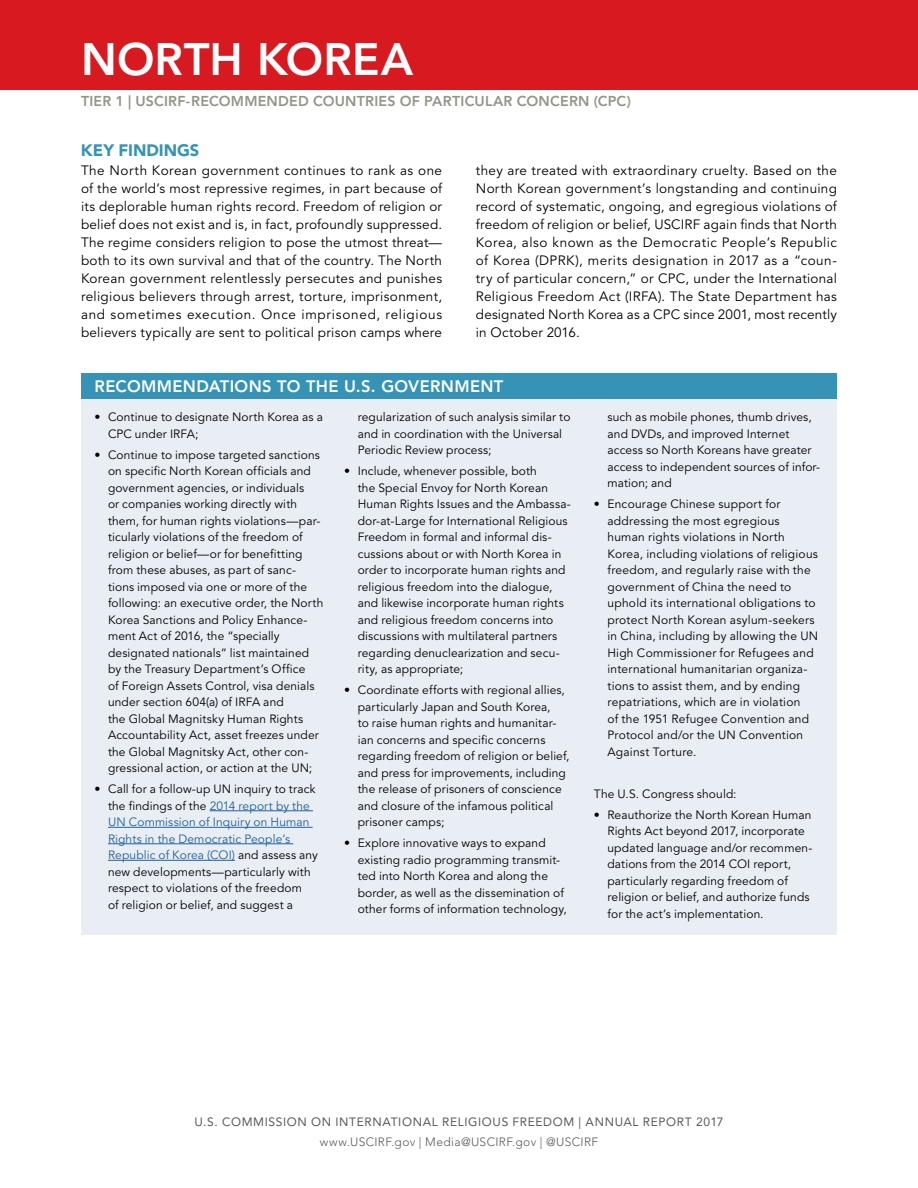
<style>
.page{position:relative;width:918px;height:1188px;background:#fff}
.page>*{position:absolute;margin:0;border:0;box-sizing:border-box;transform-origin:0 0}
.t1{font:800 45px "Avenir LT Std";letter-spacing:.005em;color:#fff}
.t2{font:800 16.5px "Avenir LT Std";letter-spacing:.02em;color:#fff}
.t3{font:900 16.5px "Avenir LT Std";letter-spacing:-.005em;color:#3593b5}
.t4{font:800 14.25px "Avenir LT Std";letter-spacing:.015em;color:#94948b}
.t5{font:13.5px/18px "Avenir LT Std";letter-spacing:.015em;color:#000;text-align:justify}
.t6{font:12px/16.5px "Avenir LT Std";letter-spacing:.01em;color:#000}
.t7{font:12px "Avenir LT Std";letter-spacing:.055em;color:#58595b}
.t8{font:300 12px "Avenir LT Std";letter-spacing:.03em;color:#58595b}
.s1{color:#215e9e}
</style>
<div class="page">
<div style="left:0;top:0;width:918px;height:90px;background:#d71920"></div>
<div style="left:81px;top:399px;width:756px;height:536px;background:#e8eef3"></div>
<hr style="left:210px;top:810px;width:103px;height:1px;background:#215e9e">
<hr style="left:108px;top:827px;width:205px;height:1px;background:#215e9e">
<hr style="left:108px;top:843px;width:185px;height:1px;background:#215e9e">
<hr style="left:108px;top:860px;width:127px;height:1px;background:#215e9e">
<div style="left:81px;top:373px;width:756px;height:25px;background:#3593b5"></div>
<h1 class="t1" style="left:81px;top:33px;width:334px">NORTH KOREA</h1>
<p class="t4" style="left:81px;top:92px;width:551px">TIER 1 | USCIRF-RECOMMENDED COUNTRIES OF PARTICULAR CONCERN (CPC)</p>
<h2 class="t3" style="left:81px;top:140px;width:120px">KEY FINDINGS</h2>
<p class="t5" style="left:81px;top:162px;width:363px">The North Korean government continues to rank as one of the world’s most repressive regimes, in part because of its deplorable human rights record. Freedom of religion or belief does not exist and is, in fact, profoundly suppressed.<br>The regime considers religion to pose the utmost threat— both to its own survival and that of the country. The North Korean government relentlessly persecutes and punishes religious believers through arrest, torture, imprisonment, and sometimes execution. Once imprisoned, religious believers typically are sent to political prison camps where</p>
<p class="t5" style="left:476px;top:162px;width:363px">they are treated with extraordinary cruelty. Based on the North Korean government’s longstanding and continuing record of systematic, ongoing, and egregious violations of freedom of religion or belief, USCIRF again finds that North Korea, also known as the Democratic People’s Republic of Korea (DPRK), merits designation in 2017 as a “coun&shy;try of particular concern,” or CPC, under the International Religious Freedom Act (IRFA). The State Department has designated North Korea as a CPC since 2001, most recently in October 2016.</p>
<h2 class="t2" style="left:95px;top:376px;width:410px">RECOMMENDATIONS TO THE U.S. GOVERNMENT</h2>
<p class="t6" style="left:108px;top:409px;width:217px;text-indent:-14px">• Continue to designate North Korea as a<br>CPC under IRFA;</p>
<p class="t6" style="left:108px;top:447px;width:217px;text-indent:-14px">• Continue to impose targeted sanctions on specific North Korean officials and government agencies, or individuals<br>or companies working directly with them, for human rights violations—par&shy;ticularly violations of the freedom of religion or belief—or for benefitting from these abuses, as part of sanc&shy;tions imposed via one or more of the following: an executive order, the North Korea Sanctions and Policy Enhance&shy;ment Act of 2016, the “specially designated nationals” list maintained by the Treasury Department’s Office<br>of Foreign Assets Control, visa denials under section 604(a) of IRFA and<br>the Global Magnitsky Human Rights Accountability Act, asset freezes under the Global Magnitsky Act, other con&shy;gressional action, or action at the UN;</p>
<p class="t6" style="left:108px;top:781px;width:212px;text-indent:-14px">• Call for a follow-up UN inquiry to track the findings of the <span class="s1">2014 report by the UN Commission of Inquiry on Human Rights in the Democratic People’s Republic of Korea (COI)</span> and assess any new developments—particularly with respect to violations of the freedom<br>of religion or belief, and suggest a</p>
<p class="t6" style="left:358px;top:409px;width:214px">regularization of such analysis similar to and in coordination with the Universal<br>Periodic Review process;</p>
<p class="t6" style="left:358px;top:463px;width:215px;text-indent:-14px">• Include, whenever possible, both<br>the Special Envoy for North Korean Human Rights Issues and the Ambassa&shy;dor-at-Large for International Religious Freedom in formal and informal dis&shy;cussions about or with North Korea in order to incorporate human rights and religious freedom into the dialogue, and likewise incorporate human rights and religious freedom concerns into discussions with multilateral partners regarding denuclearization and secu&shy;rity, as appropriate;</p>
<p class="t6" style="left:358px;top:682px;width:213px;text-indent:-14px">• Coordinate efforts with regional allies, particularly Japan and South Korea,<br>to raise human rights and humanitar&shy;ian concerns and specific concerns regarding freedom of religion or belief, and press for improvements, including the release of prisoners of conscience and closure of the infamous political prisoner camps;</p>
<p class="t6" style="left:358px;top:835px;width:211px;text-indent:-13px">• Explore innovative ways to expand existing radio programming transmit&shy;ted into North Korea and along the border, as well as the dissemination of other forms of information technology,</p>
<p class="t6" style="left:607px;top:409px;width:214px">such as mobile phones, thumb drives, and DVDs, and improved Internet access so North Koreans have greater access to independent sources of infor&shy;mation; and</p>
<p class="t6" style="left:607px;top:496px;width:212px;text-indent:-14px">• Encourage Chinese support for addressing the most egregious human rights violations in North Korea, including violations of religious freedom, and regularly raise with the government of China the need to uphold its international obligations to protect North Korean asylum-seekers in China, including by allowing the UN High Commissioner for Refugees and international humanitarian organiza&shy;tions to assist them, and by ending repatriations, which are in violation<br>of the 1951 Refugee Convention and Protocol and/or the UN Convention Against Torture.</p>
<p class="t6" style="left:594px;top:786px;width:144px">The U.S. Congress should:</p>
<p class="t6" style="left:607px;top:807px;width:206px;text-indent:-14px">• Reauthorize the North Korean Human Rights Act beyond 2017, incorporate updated language and/or recommen&shy;dations from the 2014 COI report, particularly regarding freedom of religion or belief, and authorize funds for the act’s implementation.</p>
<p class="t7" style="left:194px;top:1115px;width:531px">U.S. COMMISSION ON INTERNATIONAL RELIGIOUS FREEDOM | ANNUAL REPORT 2017</p>
<p class="t8" style="left:320px;top:1134px;width:280px">www.USCIRF.gov | Media@USCIRF.gov | @USCIRF</p>
</div>
